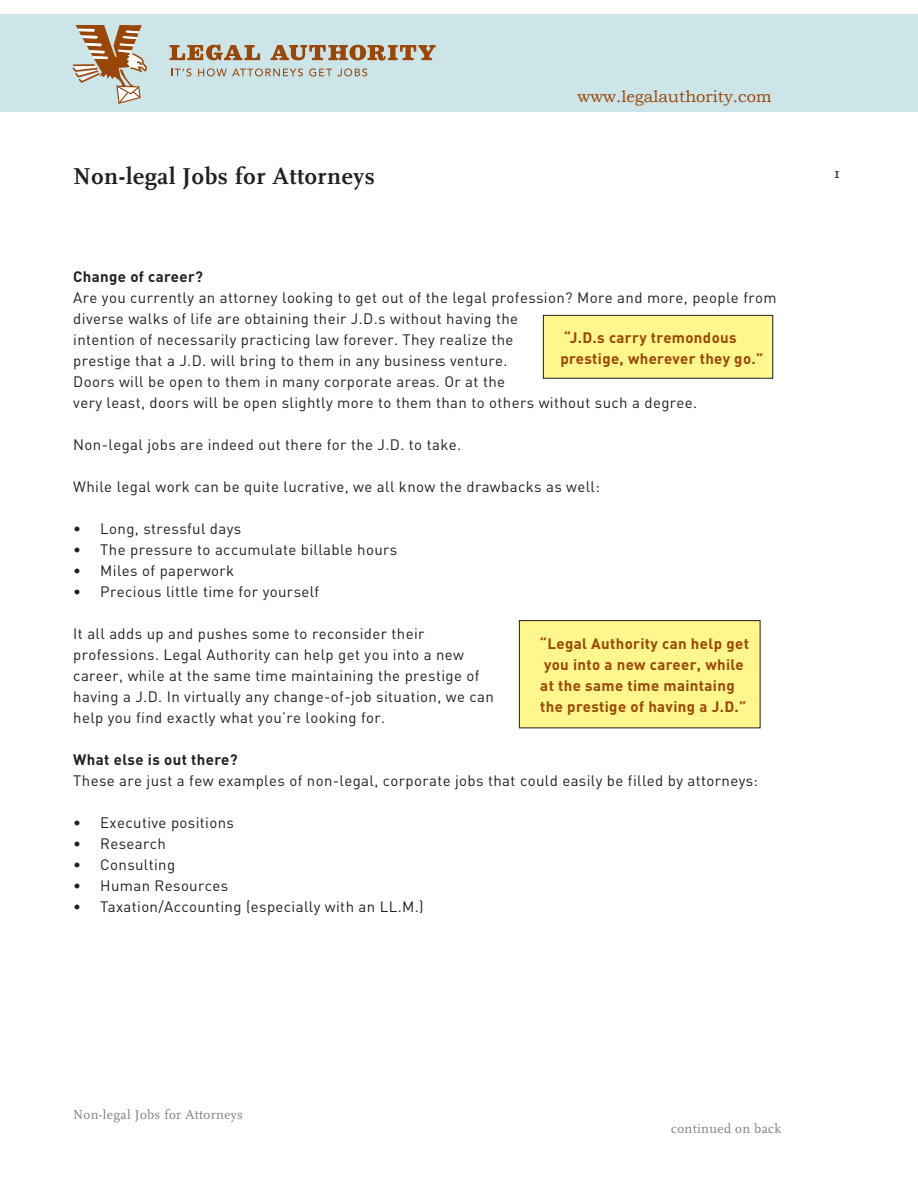
<style>
.page{position:relative;width:918px;height:1188px;background:#fff}
.page>*{position:absolute;margin:0;border:0;box-sizing:border-box;transform-origin:0 0}
.article_title{font:700 24px "FF Scala";letter-spacing:.025em;color:#231f20}
.t1{font:16.5px "Bookman Old Style";color:#994606}
.body_text{font:15px/21px "DIN";letter-spacing:.025em;color:#231f20}
.body_text-2{font:700 15px "DIN";letter-spacing:.025em;color:#994606}
.body_text-3{font:700 15px "DIN";letter-spacing:.025em;color:#231f20}
.article_title-2{font:13.5px "FF Scala";letter-spacing:.025em;color:#808080}
</style>
<div class="page">
<div style="left:0;top:14px;width:918px;height:97px;background:#cce5e9"></div>
<svg style="left:72px;top:25px;width:75px;height:79px"></svg>
<svg style="left:170px;top:45px;width:90px;height:15px"></svg>
<svg style="left:271px;top:45px;width:165px;height:16px"></svg>
<svg style="left:171px;top:68px;width:20px;height:8px"></svg>
<svg style="left:198px;top:68px;width:105px;height:8px"></svg>
<svg style="left:309px;top:68px;width:58px;height:8px"></svg>
<div style="left:543px;top:315px;width:230px;height:63px;background:#fff68c"></div>
<div style="left:543px;top:315px;width:230px;height:64px;border:1px solid #231f20"></div>
<div style="left:519px;top:621px;width:241px;height:107px;background:#fff68c"></div>
<div style="left:519px;top:620px;width:241px;height:108px;border:1px solid #231f20"></div>
<p class="article_title" style="left:73px;top:163px;width:303px">Non-legal Jobs for Attorneys</p>
<p class="t1" style="left:577px;top:86px;width:196px">www.legalauthority.com</p>
<p class="body_text-3" style="left:73px;top:267px;width:131px">Change of career?</p>
<p class="body_text" style="left:73px;top:287px;width:705px">Are you currently an attorney looking to get out of the legal profession? More and more, people from diverse walks of life are obtaining their J.D.s without having the<br>intention of necessarily practicing law forever. They realize the<br>prestige that a J.D. will bring to them in any business venture.<br>Doors will be open to them in many corporate areas. Or at the<br>very least, doors will be open slightly more to them than to others without such a degree.</p>
<p class="body_text" style="left:73px;top:434px;width:389px">Non-legal jobs are indeed out there for the J.D. to take.</p>
<p class="body_text" style="left:73px;top:476px;width:528px">While legal work can be quite lucrative, we all know the drawbacks as well:</p>
<p class="body_text" style="left:100px;top:518px;width:143px">Long, stressful days</p>
<p class="body_text" style="left:100px;top:539px;width:299px">The pressure to accumulate billable hours</p>
<p class="body_text" style="left:100px;top:560px;width:136px">Miles of paperwork</p>
<p class="body_text" style="left:100px;top:581px;width:221px">Precious little time for yourself</p>
<p class="body_text" style="left:73px;top:623px;width:422px">It all adds up and pushes some to reconsider their professions. Legal Authority can help get you into a new career, while at the same time maintaining the prestige of having a J.D. In virtually any change-of-job situation, we can help you find exactly what you’re looking for.</p>
<p class="body_text-3" style="left:73px;top:750px;width:166px">What else is out there?</p>
<p class="body_text" style="left:73px;top:770px;width:686px">These are just a few examples of non-legal, corporate jobs that could easily be filled by attorneys:</p>
<p class="body_text" style="left:100px;top:812px;width:135px">Executive positions</p>
<p class="body_text" style="left:100px;top:833px;width:67px">Research</p>
<p class="body_text" style="left:100px;top:854px;width:76px">Consulting</p>
<p class="body_text" style="left:100px;top:875px;width:130px">Human Resources</p>
<p class="body_text" style="left:100px;top:896px;width:325px">Taxation/Accounting (especially with an LL.M.)</p>
<p class="body_text-2" style="left:564px;top:327px;width:174px">“J.D.s carry tremondous</p>
<p class="body_text-2" style="left:560px;top:348px;width:205px">prestige, wherever they go.”</p>
<p class="body_text" style="left:73px;top:518px;width:9px;text-align:justify">• • • •</p>
<p class="body_text-2" style="left:540px;top:634px;width:211px">“Legal Authority can help get</p>
<p class="body_text-2" style="left:544px;top:655px;width:201px">you into a new career, while</p>
<p class="body_text-2" style="left:540px;top:676px;width:196px">at the same time maintaing</p>
<p class="body_text-2" style="left:540px;top:697px;width:208px">the prestige of having a J.D.”</p>
<p class="body_text" style="left:73px;top:812px;width:9px;text-align:justify">• • • • •</p>
<p class="article_title-2" style="left:73px;top:1107px;width:171px">Non-legal Jobs for Attorneys</p>
<p class="article_title-2" style="left:671px;top:1121px;width:111px">continued on back</p>
</div>
